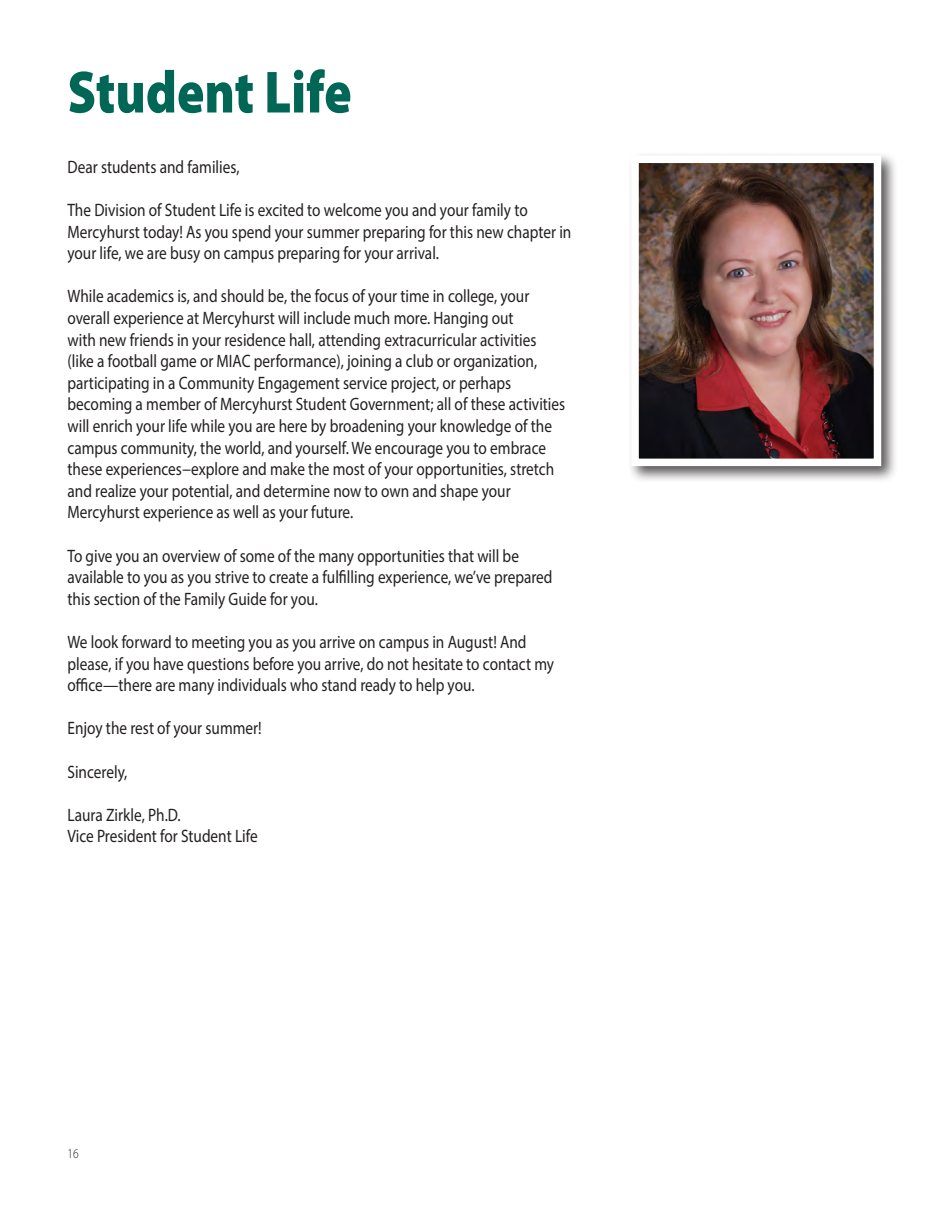
<style>
.page{position:relative;width:945px;height:1215px;background:#fff}
.page>*{position:absolute;margin:0;border:0;box-sizing:border-box;transform-origin:0 0}
.t1{font:900 60px "Myriad Pro";color:#006756;scale:.85 1}
.t2{font:18px/21.6px "Myriad Pro";color:#231f20;scale:.85 1}
.t3{font:300 13.5px "Myriad Pro";color:#231f20;scale:.85 1}
</style>
<div class="page">
<div style="left:627px;top:152px;width:271px;height:331px;background:#231f20;opacity:.75"></div>
<img style="left:640px;top:165px;width:232px;height:292px">
<div style="left:631px;top:156px;width:250px;height:310px;border:8px solid #fff"></div>
<h1 class="t1" style="left:68px;top:52px;width:336px">Student Life</h1>
<p class="t2" style="left:68px;top:156px;width:204px">Dear students and families,</p>
<p class="t2" style="left:68px;top:199px;width:594px">The Division of Student Life is excited to welcome you and your family to<br>Mercyhurst today! As you spend your summer preparing for this new chapter in your life, we are busy on campus preparing for your arrival.</p>
<p class="t2" style="left:68px;top:285px;width:587px">While academics is, and should be, the focus of your time in college, your overall experience at Mercyhurst will include much more. Hanging out<br>with new friends in your residence hall, attending extracurricular activities (like a football game or MIAC performance), joining a club or organization, participating in a Community Engagement service project, or perhaps becoming a member of Mercyhurst Student Government; all of these activities will enrich your life while you are here by broadening your knowledge of the campus community, the world, and yourself. We encourage you to embrace these experiences−explore and make the most of your opportunities, stretch and realize your potential, and determine now to own and shape your Mercyhurst experience as well as your future.</p>
<p class="t2" style="left:68px;top:544px;width:572px">To give you an overview of some of the many opportunities that will be available to you as you strive to create a fulfilling experience, we’ve prepared this section of the Family Guide for you.</p>
<p class="t2" style="left:68px;top:631px;width:574px">We look forward to meeting you as you arrive on campus in August! And please, if you have questions before you arrive, do not hesitate to contact my office—there are many individuals who stand ready to help you.</p>
<p class="t2" style="left:68px;top:717px;width:230px">Enjoy the rest of your summer!</p>
<p class="t2" style="left:68px;top:760px;width:72px">Sincerely,</p>
<p class="t2" style="left:68px;top:804px;width:225px">Laura Zirkle, Ph.D.<br>Vice President for Student Life</p>
<p class="t3" style="left:68px;top:1145px;width:15px">16</p>
</div>
